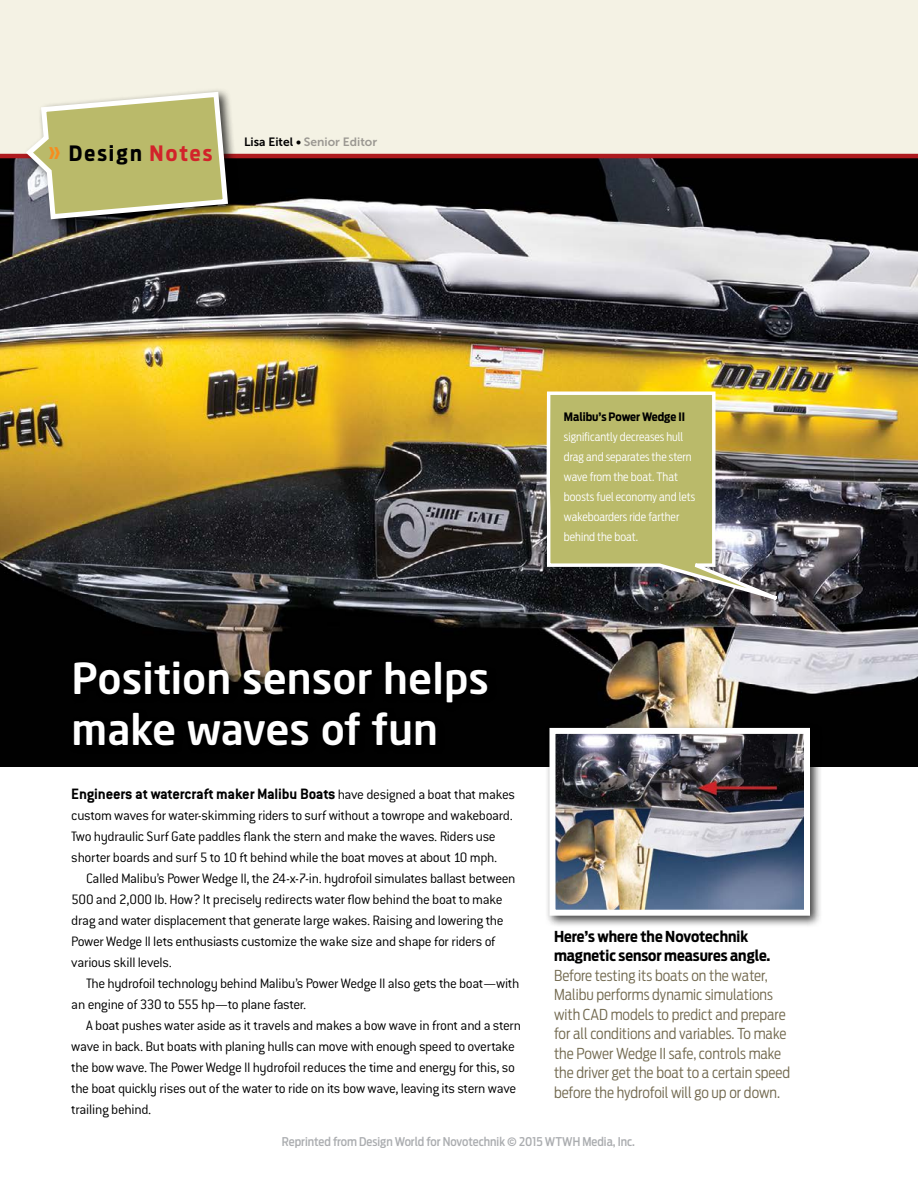
<style>
.page{position:relative;width:918px;height:1188px;background:#fff}
.page>*{position:absolute;margin:0;border:0;box-sizing:border-box;transform-origin:0 0}
.t1{font:500 42.3px/50.7px "Neo Sans Pro";color:#fff}
.t2{font:700 21px "Antenna Cond";letter-spacing:.1em;color:#000}
.t3{font:700 16.5px "Conduit ITC Std";letter-spacing:-.01em;color:#000}
.t4{font:300 15px/21px "Conduit ITC Std";letter-spacing:-.025em;color:#000}
.t5{font:300 15px/19.5px "Antenna Cond";color:#736a50}
.t6{font:700 15px/19.5px "Antenna Cond";color:#000}
.t7{font:500 12px "Antenna Cond";color:#abadb0}
.t8{font:12px "Museo Sans 700";color:#9b9892}
.t9{font:300 11.55px/20px "Antenna Cond";color:#fff}
.t10{font:700 11.55px "Antenna Cond";color:#000}
.s1{color:#f78d1e}
.s2{color:#d2232a}
.s3{color:#000}
.s4{font-weight:300;font-size:15px}
.s5{font-family:"Museo Sans 700";font-weight:400}
</style>
<div class="page">
<img style="left:0;top:158px;width:918px;height:608px">
<div style="left:0;top:0;width:918px;height:154px;background:#f4f2e4"></div>
<hr style="left:0;top:154px;width:918px;height:4px;background:#ae1b1f">
<div style="left:69px;top:658px;width:428px;height:96px;background:#000"></div>
<div style="left:23px;top:88px;width:217px;height:143px;background:#000;opacity:.75"></div>
<svg style="left:22px;top:89px;width:209px;height:133px"></svg>
<div style="left:545px;top:723px;width:277px;height:205px;background:#000;opacity:.75"></div>
<img style="left:556px;top:735px;width:247px;height:174px">
<div style="left:549px;top:728px;width:261px;height:188px;border:6px solid #fff"></div>
<img style="left:545px;top:390px;width:290px;height:229px">
<h2 class="t2" style="left:47px;top:141px;width:167px"><span class="s1">»</span> Design <span class="s2">Notes</span></h2>
<p class="t8" style="left:244px;top:135px;width:135px"><span class="s3">Lisa Eitel •</span> Senior Editor</p>
<p class="t10" style="left:564px;top:410px;width:123px">Malibu’s Power Wedge II</p>
<p class="t9" style="left:564px;top:427px;width:133px">significantly decreases hull drag and separates the stern wave from the boat. That boosts fuel economy and lets wakeboarders ride farther behind the boat.</p>
<h1 class="t1" style="left:71px;top:652px;width:419px">Position sensor helps make waves of fun</h1>
<p class="t3" style="left:71px;top:784px;width:445px">Engineers at watercraft maker Malibu Boats <span class="s4">have designed a boat that makes</span></p>
<p class="t4" style="left:71px;top:805px;width:443px">custom waves for water-skimming riders to surf without a towrope and wakeboard.<br>Two hydraulic Surf Gate paddles flank the stern and make the waves. Riders use shorter boards and surf 5 to 10 ft behind while the boat moves at about 10 mph.</p>
<p class="t4" style="left:71px;top:868px;width:446px;text-indent:15px">Called Malibu’s Power Wedge II, the 24-x-7-in. hydrofoil simulates ballast between 500 and 2,000 lb. How? It precisely redirects water flow behind the boat to make drag and water displacement that generate large wakes. Raising and lowering the Power Wedge II lets enthusiasts customize the wake size and shape for riders of various skill levels.</p>
<p class="t4" style="left:71px;top:973px;width:450px;text-indent:15px">The hydrofoil technology behind Malibu’s Power Wedge II also gets the boat—with an engine of 330 to 555 hp—to plane faster.</p>
<p class="t4" style="left:71px;top:1015px;width:451px;text-indent:15px">A boat pushes water aside as it travels and makes a bow wave in front and a stern wave in back. But boats with planing hulls can move with enough speed to overtake the bow wave. The Power Wedge II hydrofoil reduces the time and energy for this, so the boat quickly rises out of the water to ride on its bow wave, leaving its stern wave trailing behind.</p>
<p class="t6" style="left:554px;top:927px;width:218px">Here’s where the Novotechnik magnetic sensor measures angle.</p>
<p class="t5" style="left:554px;top:966px;width:238px">Before testing its boats on the water, Malibu performs dynamic simulations with CAD models to predict and prepare for all conditions and variables. To make the Power Wedge II safe, controls make the driver get the boat to a certain speed before the hydrofoil will go up or down.</p>
<p class="t7" style="left:282px;top:1135px;width:355px">Reprinted from Design World for Novotechnik <span class="s5">©</span> 2015 WTWH Media, Inc.</p>
</div>
